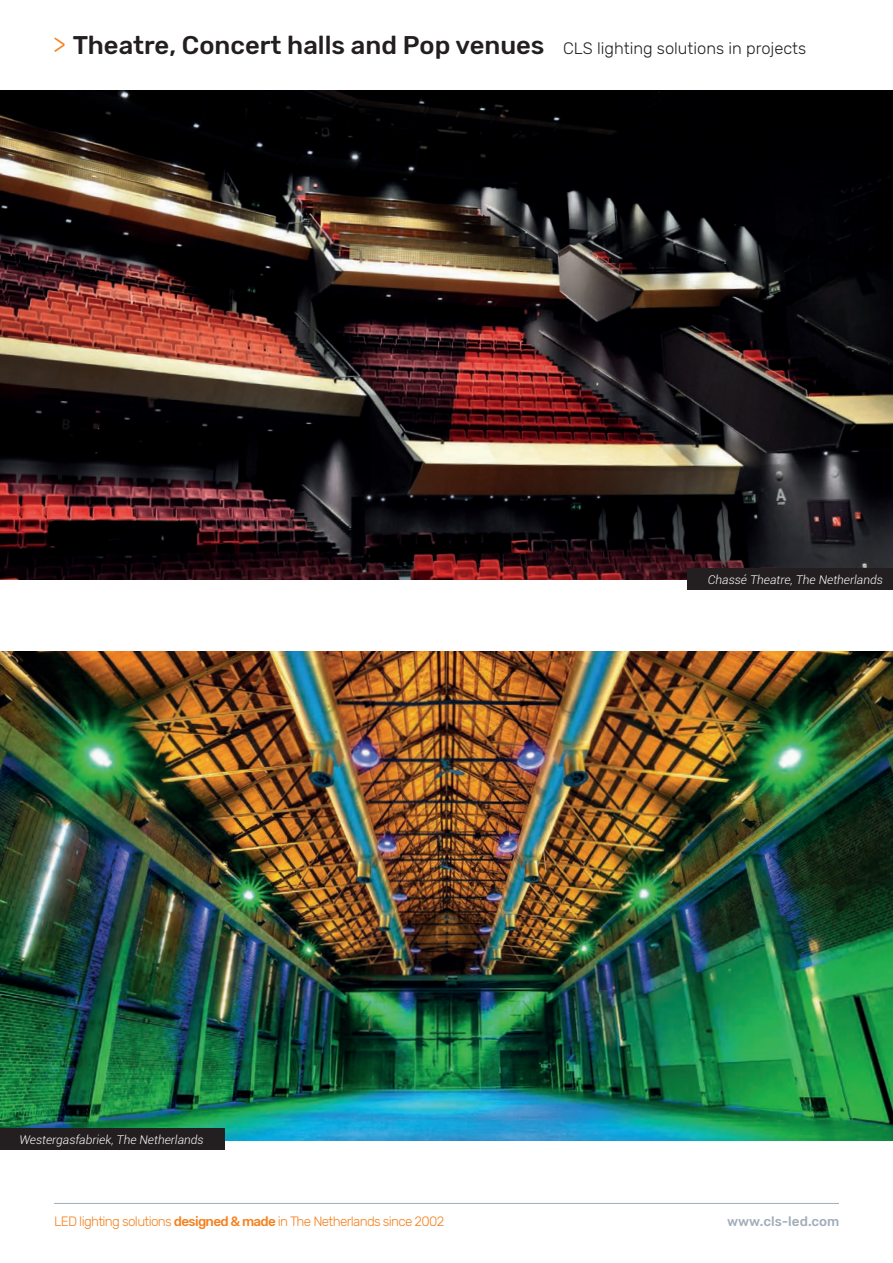
<style>
.page{position:relative;width:893px;height:1263px;background:#fff}
.page>*{position:absolute;margin:0;border:0;box-sizing:border-box;transform-origin:0 0}
.t1{font:500 25.5px "Rubik";color:#231f20}
.t2{font:300 13.5px "Rubik";letter-spacing:-.05em;color:#f58220}
.t3{font:500 13.5px "Rubik";color:#a0aebb}
.t4{font:italic 300 12px "Roboto";color:#fff}
.s1{font-weight:300;font-size:27px;color:#f58220}
.s2{font-weight:300;font-size:16.5px}
.s3{font-weight:500}
</style>
<div class="page">
<img style="left:0;top:90px;width:893px;height:489px">
<div style="left:688px;top:569px;width:205px;height:21px;background:#231f20"></div>
<hr style="left:54px;top:1203px;width:785px;height:1px;background:#a0aebb">
<img style="left:0;top:651px;width:893px;height:489px">
<div style="left:0;top:1129px;width:225px;height:21px;background:#231f20"></div>
<p class="t1" style="left:53px;top:31px;width:755px"><span class="s1">&gt;</span> Theatre, Concert halls and Pop venues <span class="s2">CLS lighting solutions in projects</span></p>
<p class="t4" style="left:19px;top:1131px;width:186px">Westergasfabriek, The Netherlands</p>
<p class="t4" style="left:708px;top:571px;width:176px">Chassé Theatre, The Netherlands</p>
<p class="t2" style="left:54px;top:1213px;width:392px">LED lighting solutions <span class="s3">designed &amp; made</span> in The Netherlands since 2002</p>
<p class="t3" style="left:727px;top:1213px;width:114px">www.cls-led.com</p>
</div>
